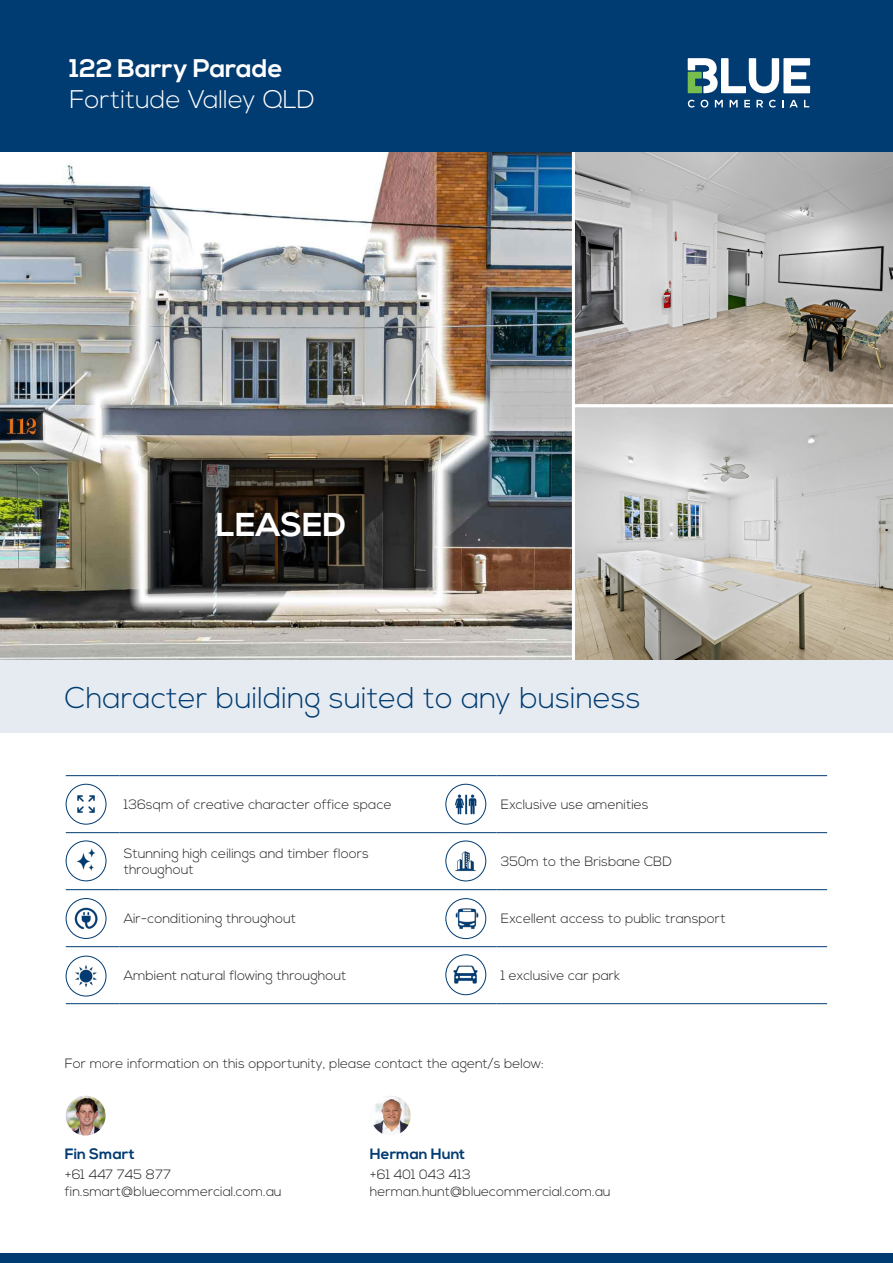
<style>
.page{position:relative;width:893px;height:1263px;background:#fff}
.page>*{position:absolute;margin:0;border:0;box-sizing:border-box;transform-origin:0 0}
.t1{font:700 33px "Nexa";color:#fff}
.t2{font:300 30px "Nexa";color:#003b71}
.t3{font:300 25.5px "Nexa";color:#fff}
.t4{font:700 25.5px "Nexa";color:#fff}
.t5{font:700 15px "Nexa";color:#003b71}
.t6{font:300 13.5px/16.2px "Nexa";color:#231f20}
</style>
<div class="page">
<img style="left:0;top:151px;width:572px;height:509px">
<svg style="left:572px;top:151px;width:321px;height:253px;background:#b1ada9"></svg>
<svg style="left:575px;top:404px;width:318px;height:256px;background:#c3c1ba"></svg>
<div style="left:0;top:660px;width:893px;height:72px;background:#e6ebf1"></div>
<div style="left:0;top:0;width:893px;height:151px;background:#003b71"></div>
<div style="left:0;top:1253px;width:893px;height:10px;background:#003b71"></div>
<hr style="left:66px;top:775px;width:54px;height:1px;background:#003b71">
<hr style="left:120px;top:775px;width:323px;height:1px;background:#003b71">
<hr style="left:443px;top:775px;width:54px;height:1px;background:#003b71">
<hr style="left:497px;top:775px;width:330px;height:1px;background:#003b71">
<hr style="left:66px;top:832px;width:54px;height:1px;background:#003b71">
<hr style="left:120px;top:832px;width:323px;height:1px;background:#003b71">
<hr style="left:443px;top:832px;width:54px;height:1px;background:#003b71">
<hr style="left:497px;top:832px;width:330px;height:1px;background:#003b71">
<hr style="left:66px;top:889px;width:54px;height:1px;background:#003b71">
<hr style="left:120px;top:889px;width:323px;height:1px;background:#003b71">
<hr style="left:443px;top:889px;width:54px;height:1px;background:#003b71">
<hr style="left:497px;top:889px;width:330px;height:1px;background:#003b71">
<hr style="left:66px;top:946px;width:54px;height:1px;background:#003b71">
<hr style="left:120px;top:946px;width:323px;height:1px;background:#003b71">
<hr style="left:443px;top:946px;width:54px;height:1px;background:#003b71">
<hr style="left:497px;top:946px;width:330px;height:1px;background:#003b71">
<hr style="left:66px;top:1003px;width:54px;height:1px;background:#003b71">
<hr style="left:120px;top:1003px;width:323px;height:1px;background:#003b71">
<hr style="left:443px;top:1003px;width:54px;height:1px;background:#003b71">
<hr style="left:497px;top:1003px;width:330px;height:1px;background:#003b71">
<div style="left:446px;top:784px;width:40px;height:40px;border:1px solid #003b71;border-radius:50%"></div>
<div style="left:446px;top:841px;width:40px;height:40px;border:1px solid #003b71;border-radius:50%"></div>
<div style="left:446px;top:898px;width:40px;height:41px;border:1px solid #003b71;border-radius:50%"></div>
<svg style="left:446px;top:955px;width:40px;height:40px"></svg>
<div style="left:446px;top:954px;width:40px;height:41px;border:1px solid #003b71;border-radius:50%"></div>
<img style="left:454px;top:794px;width:23px;height:21px">
<img style="left:455px;top:851px;width:21px;height:21px">
<div style="left:66px;top:784px;width:40px;height:40px;border:1px solid #003b71;border-radius:50%"></div>
<div style="left:66px;top:841px;width:40px;height:40px;border:1px solid #003b71;border-radius:50%"></div>
<svg style="left:66px;top:898px;width:40px;height:40px"></svg>
<div style="left:66px;top:898px;width:40px;height:41px;border:1px solid #003b71;border-radius:50%"></div>
<div style="left:66px;top:956px;width:40px;height:40px;border:1px solid #003b71;border-radius:50%"></div>
<img style="left:77px;top:795px;width:18px;height:18px">
<svg style="left:148px;top:458px;width:284px;height:136px;background:#292623"></svg>
<img style="left:73px;top:905px;width:26px;height:27px">
<img style="left:75px;top:965px;width:22px;height:23px">
<img style="left:455px;top:908px;width:24px;height:21px">
<img style="left:453px;top:961px;width:26px;height:27px">
<img style="left:73px;top:846px;width:26px;height:25px">
<svg style="left:688px;top:100px;width:7px;height:8px"></svg>
<svg style="left:701px;top:100px;width:7px;height:8px"></svg>
<svg style="left:715px;top:100px;width:8px;height:7px"></svg>
<svg style="left:730px;top:100px;width:8px;height:7px"></svg>
<svg style="left:744px;top:100px;width:6px;height:7px"></svg>
<svg style="left:756px;top:100px;width:7px;height:7px"></svg>
<svg style="left:769px;top:100px;width:7px;height:8px"></svg>
<svg style="left:789px;top:100px;width:9px;height:7px"></svg>
<svg style="left:804px;top:100px;width:5px;height:7px"></svg>
<svg style="left:688px;top:58px;width:122px;height:35px"></svg>
<img style="left:66px;top:1096px;width:40px;height:39px;border-radius:20px">
<img style="left:371px;top:1096px;width:40px;height:39px;border-radius:20px">
<p class="t4" style="left:69px;top:54px;width:215px">122 Barry Parade</p>
<p class="t3" style="left:69px;top:84px;width:247px">Fortitude Valley QLD</p>
<p class="t1" style="left:216px;top:506px;width:132px">LEASED</p>
<p class="t2" style="left:65px;top:680px;width:577px">Character building suited to any business</p>
<p class="t6" style="left:124px;top:797px;width:270px">136sqm of creative character office space</p>
<p class="t6" style="left:501px;top:797px;width:149px">Exclusive use amenities</p>
<p class="t6" style="left:124px;top:846px;width:247px">Stunning high ceilings and timber floors throughout</p>
<p class="t6" style="left:501px;top:854px;width:173px">350m to the Brisbane CBD</p>
<p class="t6" style="left:124px;top:911px;width:174px">Air-conditioning throughout</p>
<p class="t6" style="left:501px;top:911px;width:227px">Excellent access to public transport</p>
<p class="t6" style="left:124px;top:968px;width:224px">Ambient natural flowing throughout</p>
<p class="t6" style="left:501px;top:968px;width:121px">1 exclusive car park</p>
<p class="t6" style="left:65px;top:1056px;width:481px">For more information on this opportunity, please contact the agent/s below:</p>
<p class="t5" style="left:65px;top:1145px;width:71px">Fin Smart</p>
<p class="t6" style="left:65px;top:1167px;width:108px">+61 447 745 877</p>
<p class="t6" style="left:65px;top:1184px;width:218px">fin.smart@bluecommercial.com.au</p>
<p class="t5" style="left:370px;top:1145px;width:97px">Herman Hunt</p>
<p class="t6" style="left:370px;top:1167px;width:102px">+61 401 043 413</p>
<p class="t6" style="left:370px;top:1184px;width:242px">herman.hunt@bluecommercial.com.au</p>
</div>
